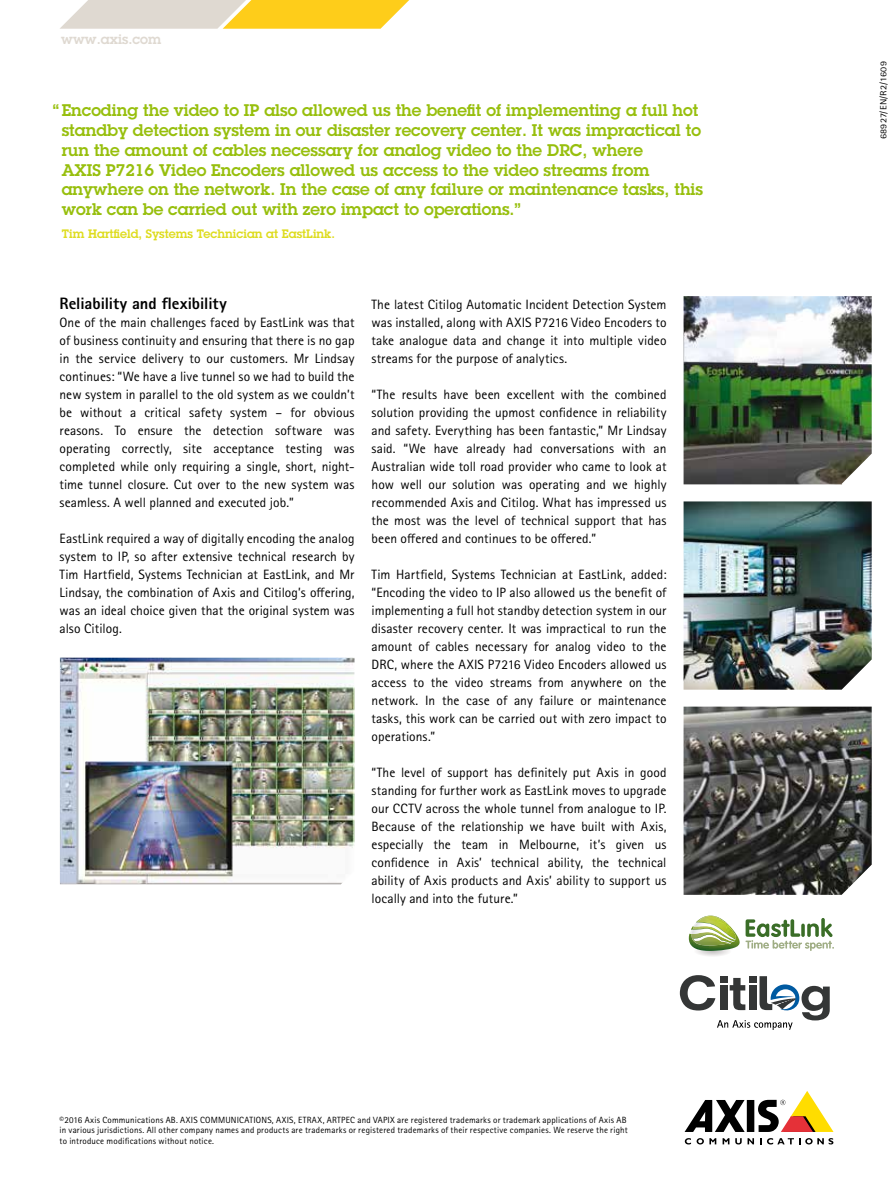
<style>
.page{position:relative;width:893px;height:1191px;background:#fff}
.page>*{position:absolute;margin:0;border:0;box-sizing:border-box;transform-origin:0 0}
.t1{font:600 16.5px/19.8px "Lubalin Graph ECG";color:#97bf0d}
.t2{font:800 16.5px "Rotis Sans Serif Pro";letter-spacing:-.005em;color:#000}
.t3{font:13.5px/18px "Rotis Sans Serif Pro";letter-spacing:.005em;color:#000;text-align:justify}
.t4{font:600 13.5px "Lubalin Graph ECG";color:#dfd9d1}
.t5{font:600 12px "Lubalin Graph ECG";color:#dedc1e}
.t6{font:9px/10.8px "Rotis Sans Serif Pro";letter-spacing:.02em;color:#000}
.t7{font:9px "Rotis Sans Serif Pro";letter-spacing:.02em;color:#000;scale:1.12 1}
</style>
<div class="page">
<div style="left:747px;top:1100px;width:7px;height:32px;background:#000"></div>
<svg style="left:685px;top:1100px;width:60px;height:32px"></svg>
<svg style="left:758px;top:1091px;width:75px;height:41px"></svg>
<svg style="left:685px;top:1138px;width:6px;height:6px"></svg>
<svg style="left:697px;top:1138px;width:19px;height:6px"></svg>
<svg style="left:723px;top:1138px;width:6px;height:6px"></svg>
<svg style="left:735px;top:1138px;width:19px;height:6px"></svg>
<svg style="left:760px;top:1138px;width:73px;height:6px"></svg>
<img style="left:684px;top:296px;width:188px;height:188px">
<img style="left:684px;top:501px;width:188px;height:188px">
<svg style="left:688px;top:915px;width:146px;height:41px"></svg>
<svg style="left:60px;top:0;width:349px;height:29px;background:#f0d783"></svg>
<img style="left:684px;top:706px;width:188px;height:189px">
<img style="left:60px;top:657px;width:295px;height:227px">
<svg style="left:680px;top:975px;width:150px;height:55px"></svg>
<p class="t4" style="left:61px;top:30px;width:102px">www.axis.com</p>
<p class="t1" style="left:62px;top:101px;width:643px;text-indent:-9px">“ Encoding the video to IP also allowed us the benefit of implementing a full hot standby detection system in our disaster recovery center. It was impractical to run the amount of cables necessary for analog video to the DRC, where<br>AXIS P7216 Video Encoders allowed us access to the video streams from anywhere on the network. In the case of any failure or maintenance tasks, this work can be carried out with zero impact to operations.”</p>
<p class="t5" style="left:62px;top:226px;width:275px">Tim Hartfield, Systems Technician at EastLink.</p>
<p class="t2" style="left:60px;top:293px;width:169px">Reliability and flexibility</p>
<p class="t3" style="left:60px;top:314px;width:297px">One of the main challenges faced by EastLink was that of business continuity and ensuring that there is no gap in the service delivery to our customers. Mr Lindsay continues: “We have a live tunnel so we had to build the new system in parallel to the old system as we couldn’t be without a critical safety system – for obvious reasons. To ensure the detection software was operating correctly, site acceptance testing was completed while only requiring a single, short, night&shy;time tunnel closure. Cut over to the new system was seamless. A well planned and executed job.”</p>
<p class="t3" style="left:60px;top:530px;width:297px">EastLink required a way of digitally encoding the analog system to IP, so after extensive technical research by Tim Hartfield, Systems Technician at EastLink, and Mr Lindsay, the combination of Axis and Citilog’s offering, was an ideal choice given that the original system was also Citilog.</p>
<p class="t3" style="left:372px;top:296px;width:297px">The latest Citilog Automatic Incident Detection System was installed, along with AXIS P7216 Video Encoders to take analogue data and change it into multiple video streams for the purpose of analytics.</p>
<p class="t3" style="left:372px;top:386px;width:297px">“The results have been excellent with the combined solution providing the upmost confidence in reliability and safety. Everything has been fantastic,” Mr Lindsay said. “We have already had conversations with an Australian wide toll road provider who came to look at how well our solution was operating and we highly recommended Axis and Citilog. What has impressed us the most was the level of technical support that has been offered and continues to be offered.”</p>
<p class="t3" style="left:372px;top:566px;width:296px">Tim Hartfield, Systems Technician at EastLink, added: “Encoding the video to IP also allowed us the benefit of implementing a full hot standby detection system in our disaster recovery center. It was impractical to run the amount of cables necessary for analog video to the DRC, where the AXIS P7216 Video Encoders allowed us access to the video streams from anywhere on the network. In the case of any failure or maintenance tasks, this work can be carried out with zero impact to operations.”</p>
<p class="t3" style="left:372px;top:764px;width:296px">“The level of support has definitely put Axis in good standing for further work as EastLink moves to upgrade our CCTV across the whole tunnel from analogue to IP.<br>Because of the relationship we have built with Axis, especially the team in Melbourne, it’s given us confidence in Axis’ technical ability, the technical ability of Axis products and Axis’ ability to support us locally and into the future.”</p>
<p class="t6" style="left:60px;top:1114px;width:570px">©2016 Axis Communications AB. AXIS COMMUNICATIONS, AXIS, ETRAX, ARTPEC and VAPIX are registered trademarks or trademark applications of Axis AB in various jurisdictions. All other company names and products are trademarks or registered trademarks of their respective companies. We reserve the right to introduce modifications without notice.</p>
<p class="t7" style="left:878px;top:139px;width:71px;rotate:-90deg">68927/EN/R2/1609</p>
</div>
